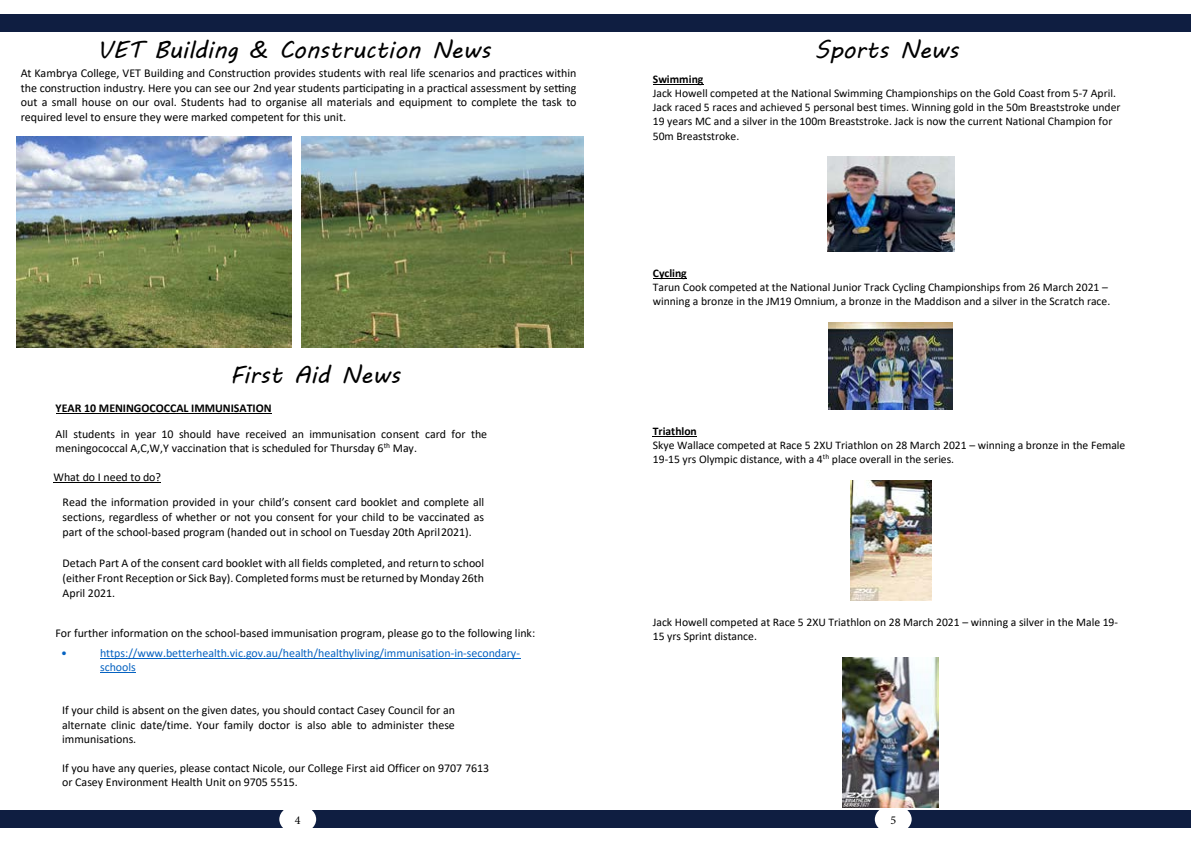
<style>
.page{position:relative;width:1191px;height:842px;background:#fff}
.page>*{position:absolute;margin:0;border:0;box-sizing:border-box;transform-origin:0 0}
.t1{font:24px "MV Boli";color:#000}
.t2{font:12px/14.4px "Calibri";color:#000;text-align:justify}
.t3{font:12px "Minion Pro";color:#000}
.t4{font:11.9px/14.5px "Calibri";color:#000}
.t5{font:11.9px/14.4px "Calibri";color:#0562c1}
.t6{font:700 11.9px "Calibri";letter-spacing:-.005em;color:#000}
.t7{font:11.6px/14.1px "Calibri";color:#000}
.t8{font:700 11.6px "Calibri";color:#000}
</style>
<div class="page">
<div style="left:0;top:811px;width:595px;height:17px;background:#0f1e41"></div>
<div style="left:595px;top:811px;width:596px;height:17px;background:#0f1e41"></div>
<div style="left:279px;top:805px;width:37px;height:29px;background:#fff;border-radius:50%"></div>
<div style="left:874px;top:805px;width:37px;height:29px;background:#fff;border-radius:50%"></div>
<div style="left:0;top:14px;width:595px;height:17px;background:#0f1e41"></div>
<div style="left:595px;top:14px;width:596px;height:17px;background:#0f1e41"></div>
<img style="left:16px;top:136px;width:276px;height:211px">
<img style="left:302px;top:136px;width:281px;height:211px">
<hr style="left:653px;top:84px;width:50px;height:1px;background:#000">
<hr style="left:653px;top:278px;width:33px;height:1px;background:#000">
<hr style="left:653px;top:436px;width:44px;height:1px;background:#000">
<img style="left:827px;top:157px;width:127px;height:95px">
<img style="left:828px;top:323px;width:125px;height:87px">
<img style="left:850px;top:480px;width:81px;height:121px">
<img style="left:843px;top:657px;width:95px;height:150px">
<hr style="left:56px;top:413px;width:215px;height:1px;background:#000">
<hr style="left:53px;top:482px;width:108px;height:1px;background:#000">
<hr style="left:100px;top:658px;width:420px;height:1px;background:#0562c1">
<hr style="left:100px;top:672px;width:36px;height:1px;background:#0562c1">
<h1 class="t1" style="left:97px;top:33px;width:395px">VET Building &amp; Construction News</h1>
<p class="t2" style="left:21px;top:66px;width:557px">At Kambrya College, VET Building and Construction provides students with real life scenarios and practices within the construction industry. Here you can see our 2nd year students participating in a practical assessment by setting out a small house on our oval. Students had to organise all materials and equipment to complete the task to required level to ensure they were marked competent for this unit.</p>
<h1 class="t1" style="left:230px;top:358px;width:171px">First Aid News</h1>
<p class="t6" style="left:56px;top:399px;width:217px">YEAR 10 MENINGOCOCCAL IMMUNISATION</p>
<p class="t4" style="left:56px;top:426px;width:433px">All students in year 10 should have received an immunisation consent card for the meningococcal A,C,W,Y vaccination that is scheduled for Thursday 6<sup>th</sup> May.</p>
<p class="t4" style="left:63px;top:464px;width:423px;line-height:25.1px;text-indent:-9px">What do I need to do?<br>Read the information provided in your child’s consent card booklet and complete all</p>
<p class="t4" style="left:63px;top:510px;width:423px;line-height:15px">sections, regardless of whether or not you consent for your child to be vaccinated as part of the school-based program (handed out in school on Tuesday 20th April2021).</p>
<p class="t4" style="left:63px;top:555px;width:423px;line-height:15px;text-align:justify">Detach Part A of the consent card booklet with all fields completed, and return to school (either Front Reception or Sick Bay). Completed forms must be returned by Monday 26th April 2021.</p>
<p class="t4" style="left:55px;top:625px;width:481px">For further information on the school-based immunisation program, please go to the following link:</p>
<p class="t5" style="left:61px;top:645px;width:7px">•</p>
<p class="t5" style="left:100px;top:645px;width:421px">https://www.betterhealth.vic.gov.au/health/healthyliving/immunisation-in-secondary&shy;schools</p>
<p class="t4" style="left:62px;top:702px;width:394px;text-align:justify">If your child is absent on the given dates, you should contact Casey Council for an alternate clinic date/time. Your family doctor is also able to administer these immunisations.</p>
<p class="t4" style="left:62px;top:760px;width:429px">If you have any queries, please contact Nicole, our College First aid Officer on 9707 7613 or Casey Environment Health Unit on 9705 5515.</p>
<h1 class="t1" style="left:814px;top:33px;width:145px">Sports News</h1>
<p class="t8" style="left:653px;top:71px;width:52px">Swimming</p>
<p class="t7" style="left:653px;top:86px;width:469px">Jack Howell competed at the National Swimming Championships on the Gold Coast from 5-7 April.<br>Jack raced 5 races and achieved 5 personal best times. Winning gold in the 50m Breaststroke under 19 years MC and a silver in the 100m Breaststroke. Jack is now the current National Champion for 50m Breaststroke.</p>
<p class="t8" style="left:653px;top:265px;width:35px">Cycling</p>
<p class="t7" style="left:653px;top:280px;width:459px">Tarun Cook competed at the National Junior Track Cycling Championships from 26 March 2021 – winning a bronze in the JM19 Omnium, a bronze in the Maddison and a silver in the Scratch race.</p>
<p class="t8" style="left:653px;top:423px;width:46px">Triathlon</p>
<p class="t7" style="left:653px;top:438px;width:474px">Skye Wallace competed at Race 5 2XU Triathlon on 28 March 2021 – winning a bronze in the Female<br>19-15 yrs Olympic distance, with a 4<sup>th</sup> place overall in the series.</p>
<p class="t7" style="left:653px;top:615px;width:467px">Jack Howell competed at Race 5 2XU Triathlon on 28 March 2021 – winning a silver in the Male 19-<br>15 yrs Sprint distance.</p>
<p class="t3" style="left:295px;top:812px;width:7px">4</p>
<p class="t3" style="left:890px;top:812px;width:7px">5</p>
</div>
